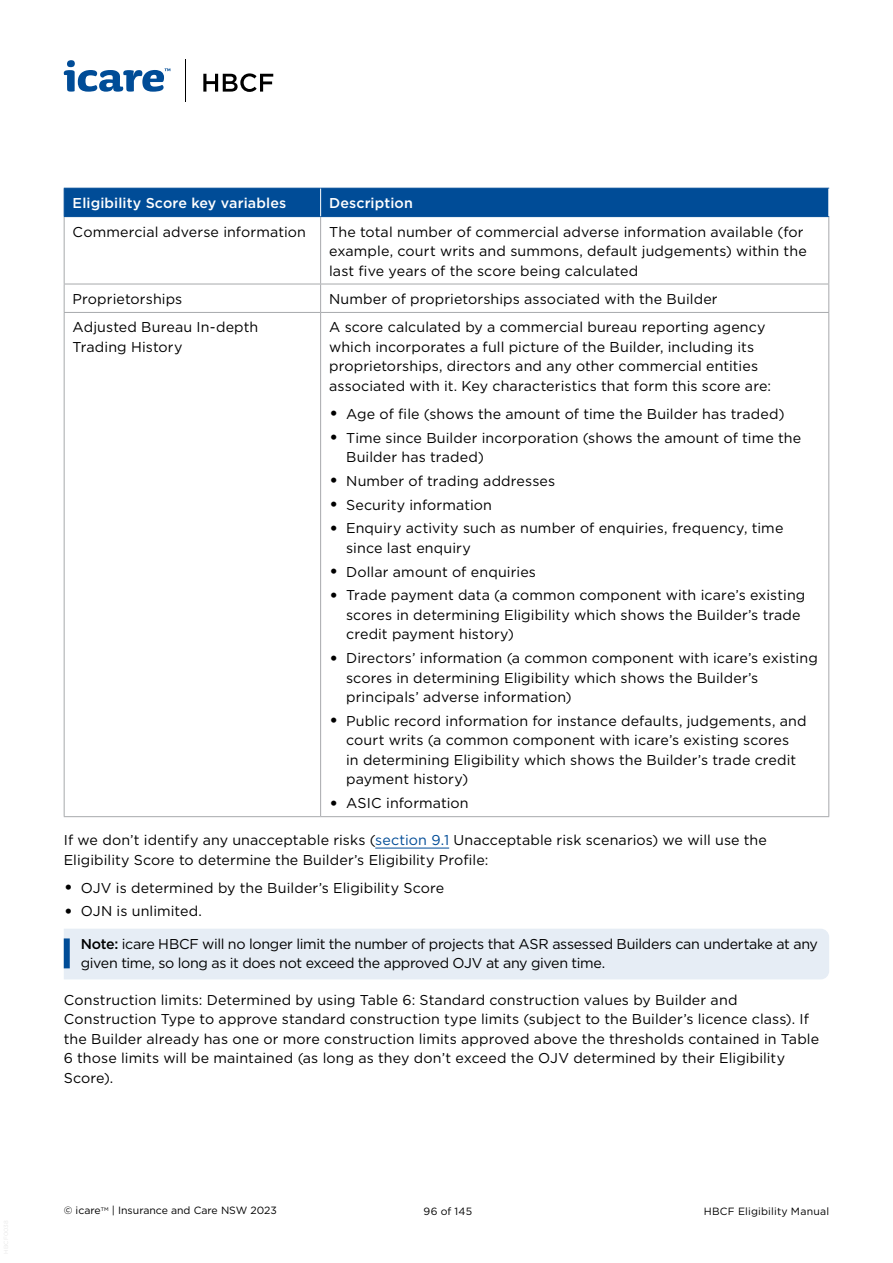
<style>
.page{position:relative;width:893px;height:1263px;background:#fff}
.page>*{position:absolute;margin:0;border:0;box-sizing:border-box;transform-origin:0 0}
.Body_Copy{font:14.25px/19.5px "Gotham";letter-spacing:.005em;color:#000}
.Note{font:14.25px/19.5px "Gotham";letter-spacing:-.02em;color:#000}
.Table_Header{font:500 14.25px "Gotham";letter-spacing:.01em;color:#fff}
.t1{font:10.5px "Gotham";letter-spacing:.005em;color:#000}
.s1{font-size:19.5px}
.s2{color:#004c97}
.s3{font-weight:500}
</style>
<div class="page">
<hr style="left:375px;top:848px;width:74px;height:1px;background:#004c97">
<div style="left:64px;top:929px;width:765px;height:50px;background:#e6edf5"></div>
<div style="left:64px;top:938px;width:6px;height:30px;background:#004c97"></div>
<svg style="left:64px;top:188px;width:765px;height:29px;background:#004c97"></svg>
<hr style="left:64px;top:217px;width:1px;height:67px;background:#a7a9ac">
<hr style="left:320px;top:217px;width:1px;height:67px;background:#a7a9ac">
<hr style="left:828px;top:217px;width:1px;height:67px;background:#a7a9ac">
<hr style="left:64px;top:284px;width:257px;height:1px;background:#a7a9ac">
<svg style="left:64px;top:284px;width:1px;height:28px"></svg>
<hr style="left:321px;top:284px;width:508px;height:1px;background:#a7a9ac">
<svg style="left:320px;top:284px;width:1px;height:28px"></svg>
<svg style="left:828px;top:284px;width:1px;height:28px"></svg>
<hr style="left:64px;top:312px;width:257px;height:1px;background:#a7a9ac">
<hr style="left:64px;top:313px;width:1px;height:503px;background:#a7a9ac">
<hr style="left:321px;top:312px;width:508px;height:1px;background:#a7a9ac">
<hr style="left:320px;top:313px;width:1px;height:503px;background:#a7a9ac">
<hr style="left:828px;top:313px;width:1px;height:503px;background:#a7a9ac">
<hr style="left:64px;top:816px;width:257px;height:1px;background:#a7a9ac">
<hr style="left:321px;top:816px;width:508px;height:1px;background:#a7a9ac">
<hr style="left:185px;top:60px;width:1px;height:42px;background:#000">
<svg style="left:64px;top:60px;width:106px;height:32px"></svg>
<svg style="left:203px;top:73px;width:70px;height:19px"></svg>
<p class="Table_Header" style="left:73px;top:194px;width:215px">Eligibility Score key variables</p>
<p class="Table_Header" style="left:329px;top:194px;width:85px">Description</p>
<p class="Body_Copy" style="left:73px;top:221px;width:235px">Commercial adverse information</p>
<p class="Body_Copy" style="left:329px;top:221px;width:479px">The total number of commercial adverse information available (for example, court writs and summons, default judgements) within the last five years of the score being calculated</p>
<p class="Body_Copy" style="left:73px;top:289px;width:111px">Proprietorships</p>
<p class="Body_Copy" style="left:329px;top:289px;width:390px">Number of proprietorships associated with the Builder</p>
<p class="Body_Copy" style="left:73px;top:317px;width:187px">Adjusted Bureau In-depth<br>Trading History</p>
<p class="Body_Copy" style="left:329px;top:317px;width:443px">A score calculated by a commercial bureau reporting agency which incorporates a full picture of the Builder, including its proprietorships, directors and any other commercial entities associated with it. Key characteristics that form this score are:</p>
<p class="Body_Copy" style="left:329px;top:404px;width:457px"><span class="s1">•</span> Age of file (shows the amount of time the Builder has traded)</p>
<p class="Body_Copy" style="left:346px;top:427px;width:457px;text-indent:-17px"><span class="s1">•</span> Time since Builder incorporation (shows the amount of time the<br>Builder has traded)</p>
<p class="Body_Copy" style="left:329px;top:471px;width:228px"><span class="s1">•</span> Number of trading addresses</p>
<p class="Body_Copy" style="left:329px;top:494px;width:164px"><span class="s1">•</span> Security information</p>
<p class="Body_Copy" style="left:346px;top:518px;width:439px;text-indent:-17px"><span class="s1">•</span> Enquiry activity such as number of enquiries, frequency, time since last enquiry</p>
<p class="Body_Copy" style="left:329px;top:561px;width:208px"><span class="s1">•</span> Dollar amount of enquiries</p>
<p class="Body_Copy" style="left:346px;top:585px;width:461px;text-indent:-17px"><span class="s1">•</span> Trade payment data (a common component with icare’s existing scores in determining Eligibility which shows the Builder’s trade credit payment history)</p>
<p class="Body_Copy" style="left:346px;top:648px;width:473px;text-indent:-17px"><span class="s1">•</span> Directors’ information (a common component with icare’s existing scores in determining Eligibility which shows the Builder’s principals’ adverse information)</p>
<p class="Body_Copy" style="left:346px;top:711px;width:462px;text-indent:-17px"><span class="s1">•</span> Public record information for instance defaults, judgements, and court writs (a common component with icare’s existing scores<br>in determining Eligibility which shows the Builder’s trade credit payment history)</p>
<p class="Body_Copy" style="left:329px;top:793px;width:141px"><span class="s1">•</span> ASIC information</p>
<p class="Body_Copy" style="left:64px;top:830px;width:705px">If we don’t identify any unacceptable risks (<span class="s2">section 9.1</span> Unacceptable risk scenarios) we will use the<br>Eligibility Score to determine the Builder’s Eligibility Profile:</p>
<p class="Body_Copy" style="left:64px;top:877px;width:382px"><span class="s1">•</span> OJV is determined by the Builder’s Eligibility Score</p>
<p class="Body_Copy" style="left:64px;top:901px;width:140px"><span class="s1">•</span> OJN is unlimited.</p>
<p class="Note" style="left:81px;top:933px;width:739px"><span class="s3">Note:</span> icare HBCF will no longer limit the number of projects that ASR assessed Builders can undertake at any given time, so long as it does not exceed the approved OJV at any given time.</p>
<p class="Body_Copy" style="left:64px;top:989px;width:757px">Construction limits: Determined by using Table 6: Standard construction values by Builder and Construction Type to approve standard construction type limits (subject to the Builder’s licence class). If the Builder already has one or more construction limits approved above the thresholds contained in Table 6 those limits will be maintained (as long as they don’t exceed the OJV determined by their Eligibility Score).</p>
<p class="t1" style="left:64px;top:1203px;width:215px">© icare<sup>TM</sup> | Insurance and Care NSW 2023</p>
<p class="t1" style="left:424px;top:1204px;width:50px">96 of 145</p>
<p class="t1" style="left:704px;top:1204px;width:127px">HBCF Eligibility Manual</p>
</div>
